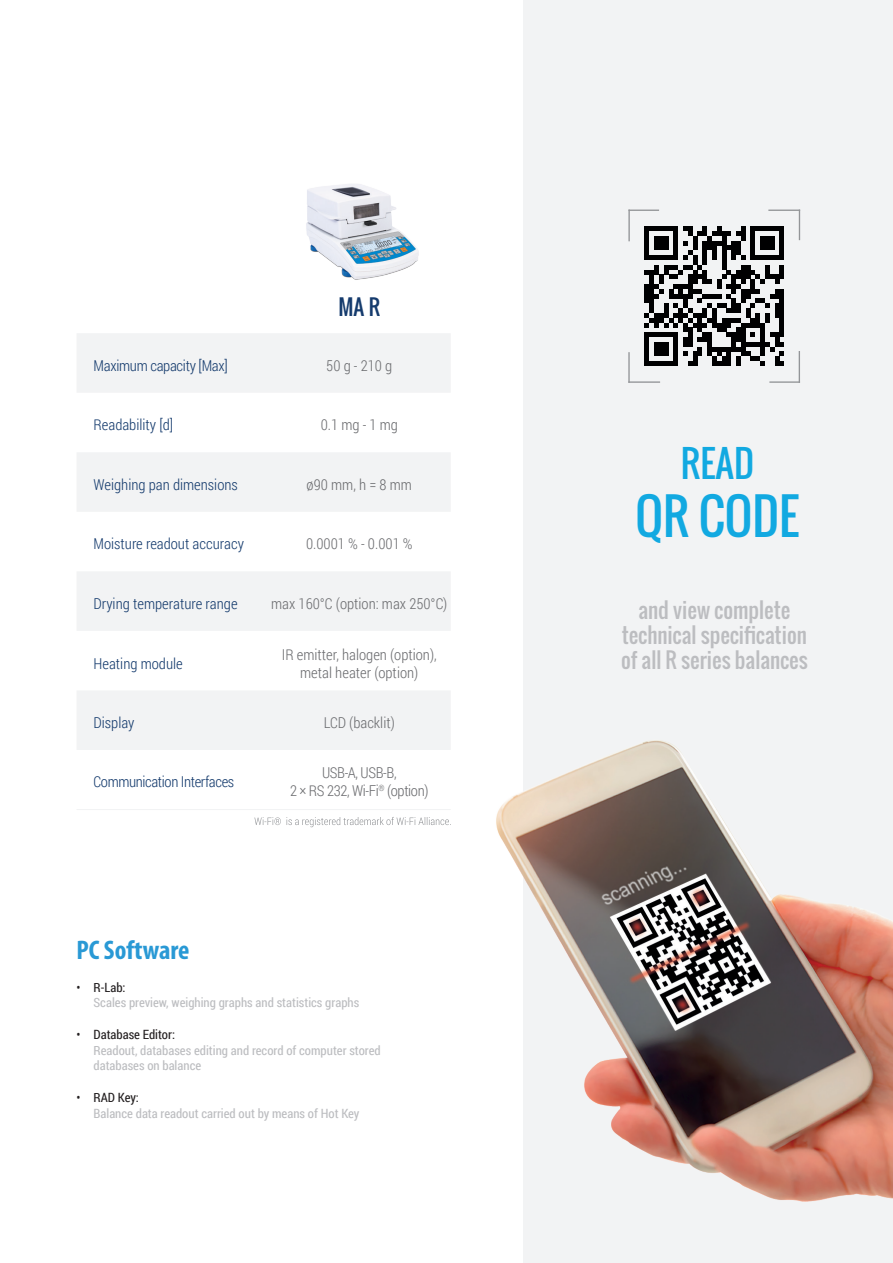
<style>
.page{position:relative;width:893px;height:1263px;background:#fff}
.page>*{position:absolute;margin:0;border:0;box-sizing:border-box;transform-origin:0 0}
.t1{font:48px "Oswald";color:#12a9e1}
.t2{font:36px "Oswald";color:#12a9e1}
.t3{font:700 condensed 27px "Myriad Pro";color:#2999d5}
.t4{font:21px/25.2px "Oswald";color:#bcbdc0;text-align:center}
.t5{font:21px "Oswald";color:#153b6d}
.t6{font:300 15px/18px "Roboto Condensed";color:#6c6d70;text-align:center}
.t7{font:300 15px "Roboto Condensed";color:#153b6d}
.t8{font:300 15px/18px "Roboto Condensed";letter-spacing:-.025em;color:#6c6d70;text-align:center}
.t9{font:300 15px "Roboto Condensed";letter-spacing:-.025em;color:#153b6d}
.t10{font:300 15px "Roboto Condensed";letter-spacing:-.02em;color:#153b6d}
.t11{font:12.75px/15.3px "Roboto Condensed";color:#bcbdc0}
.t12{font:12.75px "Roboto Condensed";color:#231f20}
</style>
<div class="page">
<img style="left:306px;top:184px;width:113px;height:96px">
<svg style="left:77px;top:333px;width:373px;height:417px;fill:#f2f3f4"></svg>
<hr style="left:77px;top:809px;width:191px;height:1px;background:#f2f3f4">
<hr style="left:268px;top:809px;width:183px;height:1px;background:#f2f3f4">
<div style="left:523px;top:0;width:370px;height:1263px;background:#f2f3f4"></div>
<svg style="left:644px;top:226px;width:140px;height:140px"></svg>
<hr style="left:628px;top:352px;width:2px;height:31px;background:#939598">
<hr style="left:628px;top:381px;width:32px;height:2px;background:#939598">
<hr style="left:628px;top:210px;width:31px;height:1px;background:#939598">
<hr style="left:628px;top:210px;width:2px;height:31px;background:#939598">
<img style="left:496px;top:740px;width:397px;height:462px">
<hr style="left:799px;top:210px;width:1px;height:30px;background:#939598">
<hr style="left:768px;top:210px;width:32px;height:1px;background:#939598">
<hr style="left:769px;top:381px;width:31px;height:2px;background:#939598">
<hr style="left:799px;top:351px;width:1px;height:32px;background:#939598">
<svg style="left:254px;top:817px;width:197px;height:10px"></svg>
<h3 class="t5" style="left:339px;top:291px;width:43px">MA R</h3>
<p class="t10" style="left:94px;top:355px;width:136px">Maximum capacity [Max]</p>
<p class="t6" style="left:326px;top:356px;width:68px">50 g - 210 g</p>
<p class="t7" style="left:94px;top:415px;width:81px">Readability [d]</p>
<p class="t6" style="left:321px;top:416px;width:79px">0.1 mg - 1 mg</p>
<p class="t7" style="left:94px;top:474px;width:146px">Weighing pan dimensions</p>
<p class="t6" style="left:307px;top:475px;width:107px">ø90 mm, h = 8 mm</p>
<p class="t7" style="left:94px;top:534px;width:152px">Moisture readout accuracy</p>
<p class="t6" style="left:306px;top:535px;width:108px">0.0001 % - 0.001 %</p>
<p class="t7" style="left:94px;top:593px;width:146px">Drying temperature range</p>
<p class="t6" style="left:271px;top:594px;width:178px">max 160°C (option: max 250°C)</p>
<p class="t7" style="left:94px;top:653px;width:91px">Heating module</p>
<p class="t6" style="left:282px;top:645px;width:156px">IR emitter, halogen (option), metal heater (option)</p>
<p class="t7" style="left:94px;top:712px;width:42px">Display</p>
<p class="t6" style="left:324px;top:713px;width:73px">LCD (backlit)</p>
<p class="t9" style="left:94px;top:772px;width:142px">Communication Interfaces</p>
<p class="t8" style="left:290px;top:763px;width:140px">USB-A, USB-B,<br>2 × RS 232, Wi-Fi<sup>®</sup> (option)</p>
<h3 class="t3" style="left:77px;top:933px;width:115px">PC Software</h3>
<p class="t12" style="left:77px;top:978px;width:50px">• R-Lab:</p>
<p class="t11" style="left:94px;top:994px;width:267px">Scales preview, weighing graphs and statistics graphs</p>
<p class="t12" style="left:77px;top:1026px;width:100px">• Database Editor:</p>
<p class="t11" style="left:94px;top:1042px;width:289px">Readout, databases editing and record of computer stored databases on balance</p>
<p class="t12" style="left:77px;top:1089px;width:64px">• RAD Key:</p>
<p class="t11" style="left:94px;top:1105px;width:267px">Balance data readout carried out by means of Hot Key</p>
<h2 class="t2" style="left:681px;top:437px;width:75px">READ</h2>
<h1 class="t1" style="left:636px;top:480px;width:165px">QR CODE</h1>
<h3 class="t4" style="left:621px;top:597px;width:188px">and view complete technical specification of all R series balances</h3>
</div>
